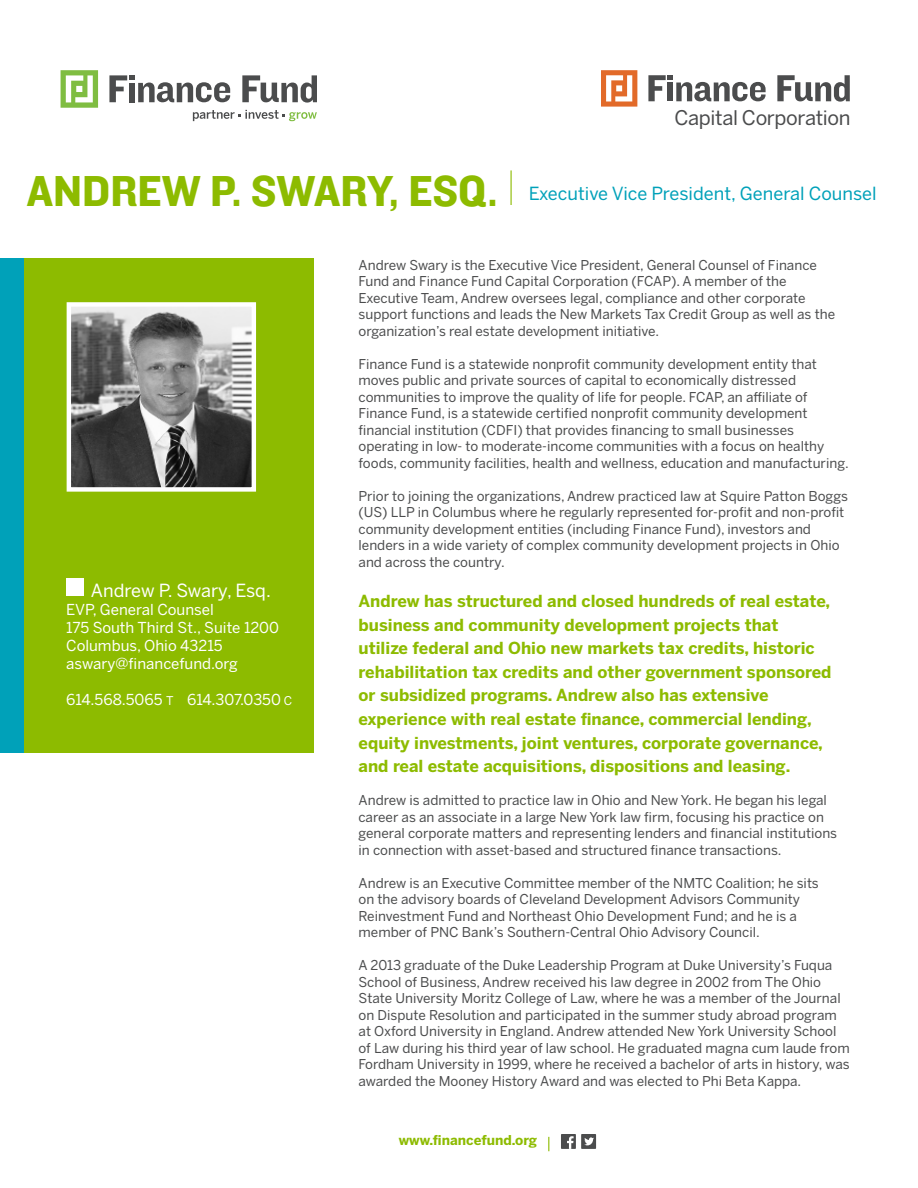
<style>
.page{position:relative;width:918px;height:1188px;background:#fff}
.page>*{position:absolute;margin:0;border:0;box-sizing:border-box;transform-origin:0 0}
.t1{font:45px "Knockout 51 Middleweight";color:#8dbb00}
.t2{font:19.95px "Benton Sans";letter-spacing:-.02em;color:#4b4c4d}
.t3{font:18px "Benton Sans";color:#00a1b9}
.t4{font:18px "Benton Sans";letter-spacing:-.01em;color:#fff}
.t5{font:700 16.5px/23.7px "Benton Sans";color:#8dbb00}
.t6{font:15px "Benton Sans";color:#fff}
.t7{font:13.5px/16.5px "Benton Sans";color:#4b4c4d}
.t8{font:700 13.5px "Benton Sans";color:#8dbb00}
.s1{font-size:12px}
</style>
<div class="page">
<div style="left:23px;top:258px;width:291px;height:494px;background:#8dbb00"></div>
<div style="left:0;top:258px;width:23px;height:494px;background:#00a1b9"></div>
<hr style="left:511px;top:170px;width:1px;height:35px;background:#8dbb00">
<img style="left:72px;top:307px;width:179px;height:180px">
<div style="left:67px;top:302px;width:189px;height:190px;border:4px solid #fff"></div>
<svg style="left:242px;top:75px;width:75px;height:28px"></svg>
<svg style="left:61px;top:70px;width:37px;height:38px"></svg>
<svg style="left:109px;top:75px;width:121px;height:27px"></svg>
<svg style="left:193px;top:110px;width:124px;height:11px"></svg>
<svg style="left:777px;top:75px;width:73px;height:27px"></svg>
<svg style="left:601px;top:70px;width:36px;height:37px"></svg>
<svg style="left:648px;top:75px;width:118px;height:26px"></svg>
<div style="left:66px;top:578px;width:18px;height:18px;background:#fff"></div>
<svg style="left:548px;top:1137px;width:1px;height:14px"></svg>
<div style="left:581px;top:1134px;width:15px;height:15px;background:#4b4c4d"></div>
<svg style="left:584px;top:1137px;width:10px;height:8px"></svg>
<div style="left:561px;top:1134px;width:15px;height:15px;background:#4b4c4d"></div>
<svg style="left:567px;top:1136px;width:7px;height:13px"></svg>
<p class="t2" style="left:675px;top:106px;width:178px">Capital Corporation</p>
<p class="t1" style="left:27px;top:161px;width:473px">ANDREW P. SWARY, ESQ.</p>
<p class="t3" style="left:529px;top:183px;width:349px">Executive Vice President, General Counsel</p>
<p class="t4" style="left:91px;top:580px;width:181px">Andrew P. Swary, Esq.</p>
<p class="t6" style="left:66px;top:601px;width:149px">EVP, General Counsel</p>
<p class="t6" style="left:66px;top:619px;width:214px">175 South Third St., Suite 1200</p>
<p class="t6" style="left:66px;top:637px;width:158px">Columbus, Ohio 43215</p>
<p class="t6" style="left:66px;top:655px;width:173px">aswary@financefund.org</p>
<p class="t6" style="left:66px;top:691px;width:228px">614.568.5065 <span class="s1">T</span> 614.307.0350 <span class="s1">C</span></p>
<p class="t7" style="left:359px;top:257px;width:478px">Andrew Swary is the Executive Vice President, General Counsel of Finance Fund and Finance Fund Capital Corporation (FCAP). A member of the Executive Team, Andrew oversees legal, compliance and other corporate support functions and leads the New Markets Tax Credit Group as well as the organization’s real estate development initiative.</p>
<p class="t7" style="left:359px;top:356px;width:492px">Finance Fund is a statewide nonprofit community development entity that moves public and private sources of capital to economically distressed communities to improve the quality of life for people. FCAP, an affiliate of Finance Fund, is a statewide certified nonprofit community development financial institution (CDFI) that provides financing to small businesses operating in low- to moderate-income communities with a focus on healthy foods, community facilities, health and wellness, education and manufacturing.</p>
<p class="t7" style="left:359px;top:488px;width:491px">Prior to joining the organizations, Andrew practiced law at Squire Patton Boggs (US) LLP in Columbus where he regularly represented for-profit and non-profit community development entities (including Finance Fund), investors and lenders in a wide variety of complex community development projects in Ohio and across the country.</p>
<p class="t5" style="left:359px;top:589px;width:474px">Andrew has structured and closed hundreds of real estate, business and community development projects that utilize federal and Ohio new markets tax credits, historic rehabilitation tax credits and other government sponsored or subsidized programs. Andrew also has extensive experience with real estate finance, commercial lending, equity investments, joint ventures, corporate governance, and real estate acquisitions, dispositions and leasing.</p>
<p class="t7" style="left:359px;top:792px;width:480px">Andrew is admitted to practice law in Ohio and New York. He began his legal career as an associate in a large New York law firm, focusing his practice on general corporate matters and representing lenders and financial institutions in connection with asset-based and structured finance transactions.</p>
<p class="t7" style="left:359px;top:875px;width:462px">Andrew is an Executive Committee member of the NMTC Coalition; he sits on the advisory boards of Cleveland Development Advisors Community Reinvestment Fund and Northeast Ohio Development Fund; and he is a member of PNC Bank’s Southern-Central Ohio Advisory Council.</p>
<p class="t7" style="left:359px;top:957px;width:493px">A 2013 graduate of the Duke Leadership Program at Duke University’s Fuqua School of Business, Andrew received his law degree in 2002 from The Ohio State University Moritz College of Law, where he was a member of the Journal on Dispute Resolution and participated in the summer study abroad program at Oxford University in England. Andrew attended New York University School of Law during his third year of law school. He graduated magna cum laude from Fordham University in 1999, where he received a bachelor of arts in history, was awarded the Mooney History Award and was elected to Phi Beta Kappa.</p>
<p class="t8" style="left:399px;top:1132px;width:140px">www.financefund.org</p>
</div>
